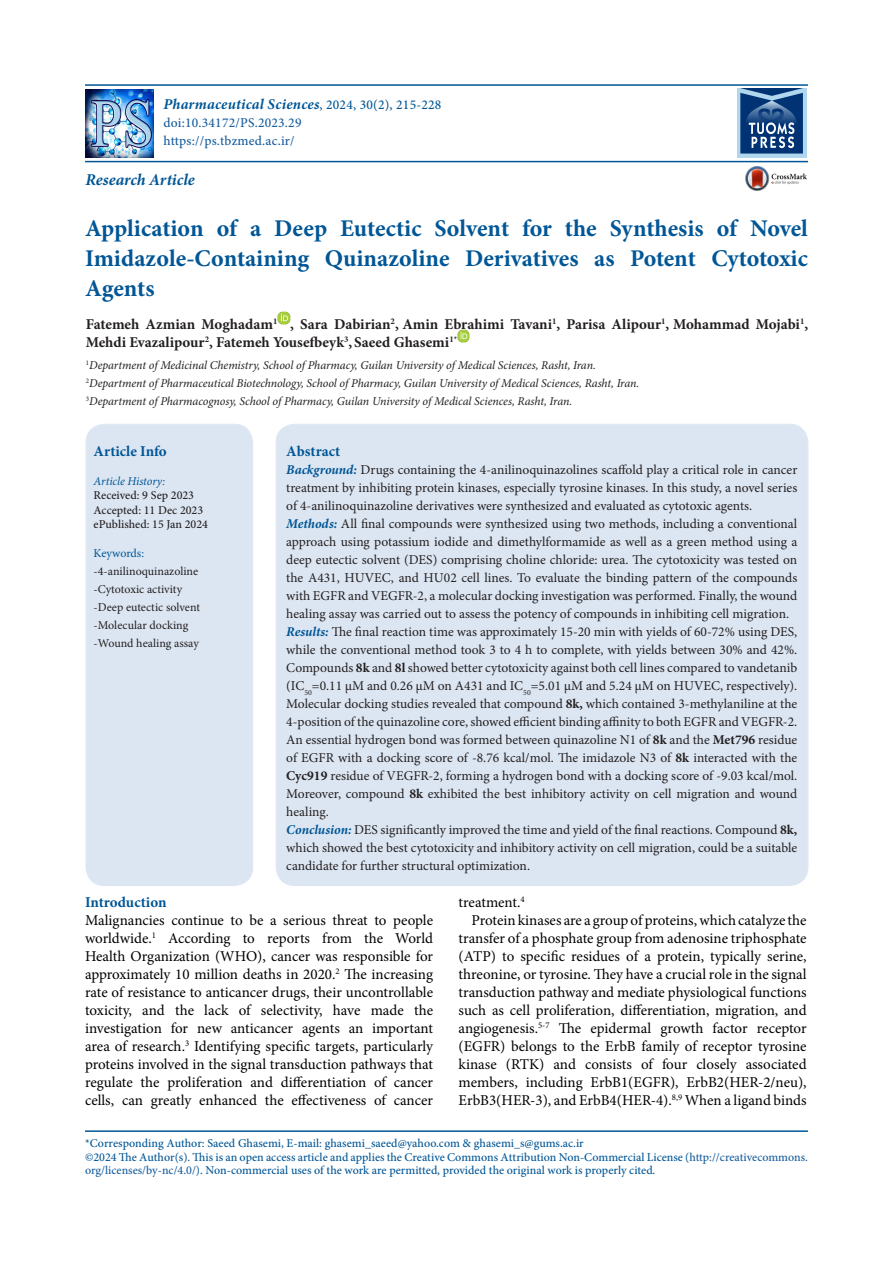
<style>
.page{position:relative;width:893px;height:1263px;background:#fff}
.page>*{position:absolute;margin:0;border:0;box-sizing:border-box;transform-origin:0 0}
.t1{font:700 24px/30px "Minion Pro";color:#005696;text-align:justify}
.t2{font:italic 700 16.5px "Minion Pro";color:#005696}
.t3{font:15px/18px "Minion Pro";color:#000;text-align:justify}
.t4{font:700 15px/18px "Minion Pro";color:#231f20}
.t5{font:italic 700 15px "Minion Pro";letter-spacing:.015em;color:#005696}
.t6{font:700 15px "Minion Pro";color:#005696}
.t7{font:13.5px/18px "Minion Pro";color:#231f20}
.t8{font:500 13.5px/18px "Minion Pro";letter-spacing:.015em;color:#175d9e}
.t9{font:500 12px/13.5px "Minion Pro";color:#005696}
.t10{font:italic 12px/18px "Minion Pro";letter-spacing:-.005em;color:#231f20}
.t11{font:12px/18px "Minion Pro";color:#231f20}
.t12{font:500 12px/14.4px "Minion Pro";color:#231f20}
.t13{font:italic 12px "Minion Pro";letter-spacing:-.01em;color:#005696}
.t14{font:12px "Minion Pro";letter-spacing:-.01em;color:#005696}
.s1{font-weight:500;font-style:normal;font-size:13.5px}
.s2{font-weight:700;font-style:italic;color:#005696}
.s3{font-weight:700}
.s4{color:#175d9e}
</style>
<div class="page">
<hr style="left:85px;top:84px;width:723px;height:2px;background:#005696">
<hr style="left:85px;top:1130px;width:723px;height:2px;background:#005696">
<img style="left:746px;top:167px;width:60px;height:23px">
<hr style="left:85px;top:161px;width:723px;height:1px;background:#005696">
<div style="left:277px;top:425px;width:530px;height:460px;background:#dce6f2;border-radius:18px"></div>
<div style="left:87px;top:425px;width:165px;height:460px;background:#dce6f2;border-radius:18px"></div>
<div style="left:87px;top:425px;width:165px;height:460px;border:1px solid #dce6f2;border-radius:18px"></div>
<img style="left:85px;top:89px;width:68px;height:68px">
<img style="left:737px;top:89px;width:69px;height:68px">
<svg style="left:277px;top:312px;width:13px;height:13px"></svg>
<svg style="left:457px;top:330px;width:13px;height:13px"></svg>
<p class="t5" style="left:163px;top:94px;width:279px">Pharmaceutical Sciences<span class="s1">, 2024, 30(2), 215-228</span></p>
<p class="t8" style="left:163px;top:114px;width:140px">doi:10.34172/PS.2023.29 https://ps.tbzmed.ac.ir/</p>
<p class="t2" style="left:86px;top:168px;width:111px">Research Article</p>
<h1 class="t1" style="left:85px;top:213px;width:724px">Application of a Deep Eutectic Solvent for the Synthesis of Novel Imidazole-Containing Quinazoline Derivatives as Potent Cytotoxic Agents</h1>
<p class="t4" style="left:86px;top:314px;width:724px">Fatemeh Azmian Moghadam<sup>1</sup> , Sara Dabirian<sup>2</sup>, Amin Ebrahimi Tavani<sup>1</sup>, Parisa Alipour<sup>1</sup>, Mohammad Mojabi<sup>1</sup>,<br>Mehdi Evazalipour<sup>2</sup>, Fatemeh Yousefbeyk<sup>3</sup>, Saeed Ghasemi<sup>1*</sup></p>
<p class="t10" style="left:86px;top:356px;width:555px"><sup>1</sup>Department of Medicinal Chemistry, School of Pharmacy, Guilan University of Medical Sciences, Rasht, Iran.<br><sup>2</sup>Department of Pharmaceutical Biotechnology, School of Pharmacy, Guilan University of Medical Sciences, Rasht, Iran.<br><sup>3</sup>Department of Pharmacognosy, School of Pharmacy, Guilan University of Medical Sciences, Rasht, Iran.</p>
<p class="t6" style="left:94px;top:441px;width:75px">Article Info</p>
<p class="t13" style="left:94px;top:473px;width:73px">Article History:</p>
<p class="t12" style="left:94px;top:488px;width:116px">Received: 9 Sep 2023<br>Accepted: 11 Dec 2023 ePublished: 15 Jan 2024</p>
<p class="t14" style="left:94px;top:545px;width:52px">Keywords:</p>
<p class="t11" style="left:94px;top:562px;width:108px">-4-anilinoquinazoline -Cytotoxic activity -Deep eutectic solvent -Molecular docking -Wound healing assay</p>
<p class="t6" style="left:286px;top:441px;width:55px">Abstract</p>
<p class="t7" style="left:286px;top:461px;width:513px"><span class="s2">Background:</span> Drugs containing the 4-anilinoquinazolines scaffold play a critical role in cancer treatment by inhibiting protein kinases, especially tyrosine kinases. In this study, a novel series of 4-anilinoquinazoline derivatives were synthesized and evaluated as cytotoxic agents.<br><span class="s2">Methods:</span> All final compounds were synthesized using two methods, including a conventional approach using potassium iodide and dimethylformamide as well as a green method using a deep eutectic solvent (DES) comprising choline chloride: urea. The cytotoxicity was tested on the A431, HUVEC, and HU02 cell lines. To evaluate the binding pattern of the compounds with EGFR and VEGFR-2, a molecular docking investigation was performed. Finally, the wound healing assay was carried out to assess the potency of compounds in inhibiting cell migration.<br><span class="s2">Results:</span> The final reaction time was approximately 15-20 min with yields of 60-72% using DES, while the conventional method took 3 to 4 h to complete, with yields between 30% and 42%.<br>Compounds <span class="s3">8k</span> and <span class="s3">8l</span> showed better cytotoxicity against both cell lines compared to vandetanib (IC<sub>50</sub>=0.11 µM and 0.26 µM on A431 and IC<sub>50</sub>=5.01 µM and 5.24 µM on HUVEC, respectively).<br>Molecular docking studies revealed that compound <span class="s3">8k,</span> which contained 3-methylaniline at the 4-position of the quinazoline core, showed efficient binding affinity to both EGFR and VEGFR-2.<br>An essential hydrogen bond was formed between quinazoline N1 of <span class="s3">8k</span> and the <span class="s3">Met796</span> residue of EGFR with a docking score of -8.76 kcal/mol. The imidazole N3 of <span class="s3">8k</span> interacted with the <span class="s3">Cyc919</span> residue of VEGFR-2, forming a hydrogen bond with a docking score of -9.03 kcal/mol.<br>Moreover, compound <span class="s3">8k</span> exhibited the best inhibitory activity on cell migration and wound healing.<br><span class="s2">Conclusion:</span> DES significantly improved the time and yield of the final reactions. Compound <span class="s3">8k, </span>which showed the best cytotoxicity and inhibitory activity on cell migration, could be a suitable candidate for further structural optimization.</p>
<p class="t6" style="left:85px;top:891px;width:83px">Introduction</p>
<p class="t3" style="left:85px;top:911px;width:350px">Malignancies continue to be a serious threat to people worldwide.<sup>1</sup> According to reports from the World Health Organization (WHO), cancer was responsible for approximately 10 million deaths in 2020.<sup>2</sup> The increasing rate of resistance to anticancer drugs, their uncontrollable toxicity, and the lack of selectivity, have made the investigation for new anticancer agents an important area of research.<sup>3</sup> Identifying specific targets, particularly proteins involved in the signal transduction pathways that regulate the proliferation and differentiation of cancer cells, can greatly enhanced the effectiveness of cancer</p>
<p class="t3" style="left:459px;top:893px;width:68px">treatment.<sup>4</sup></p>
<p class="t3" style="left:459px;top:911px;width:350px;text-indent:13px">Protein kinases are a group of proteins, which catalyze the transfer of a phosphate group from adenosine triphosphate (ATP) to specific residues of a protein, typically serine, threonine, or tyrosine. They have a crucial role in the signal transduction pathway and mediate physiological functions such as cell proliferation, differentiation, migration, and angiogenesis.<sup>5-7</sup> The epidermal growth factor receptor (EGFR) belongs to the ErbB family of receptor tyrosine kinase (RTK) and consists of four closely associated members, including ErbB1(EGFR), ErbB2(HER-2/neu), ErbB3(HER-3), and ErbB4(HER-4).<sup>8,9</sup> When a ligand binds</p>
<p class="t9" style="left:85px;top:1137px;width:724px">*Corresponding Author: Saeed Ghasemi, E-mail: ghasemi_saeed@yahoo.com &amp; ghasemi_s@gums.ac.ir<br>©2024 The Author(s). This is an open access article and applies the Creative Commons Attribution Non-Commercial License (<span class="s4">http://creativecommons. org/licenses/by-nc/4.0/</span>). Non-commercial uses of the work are permitted, provided the original work is properly cited.</p>
</div>
